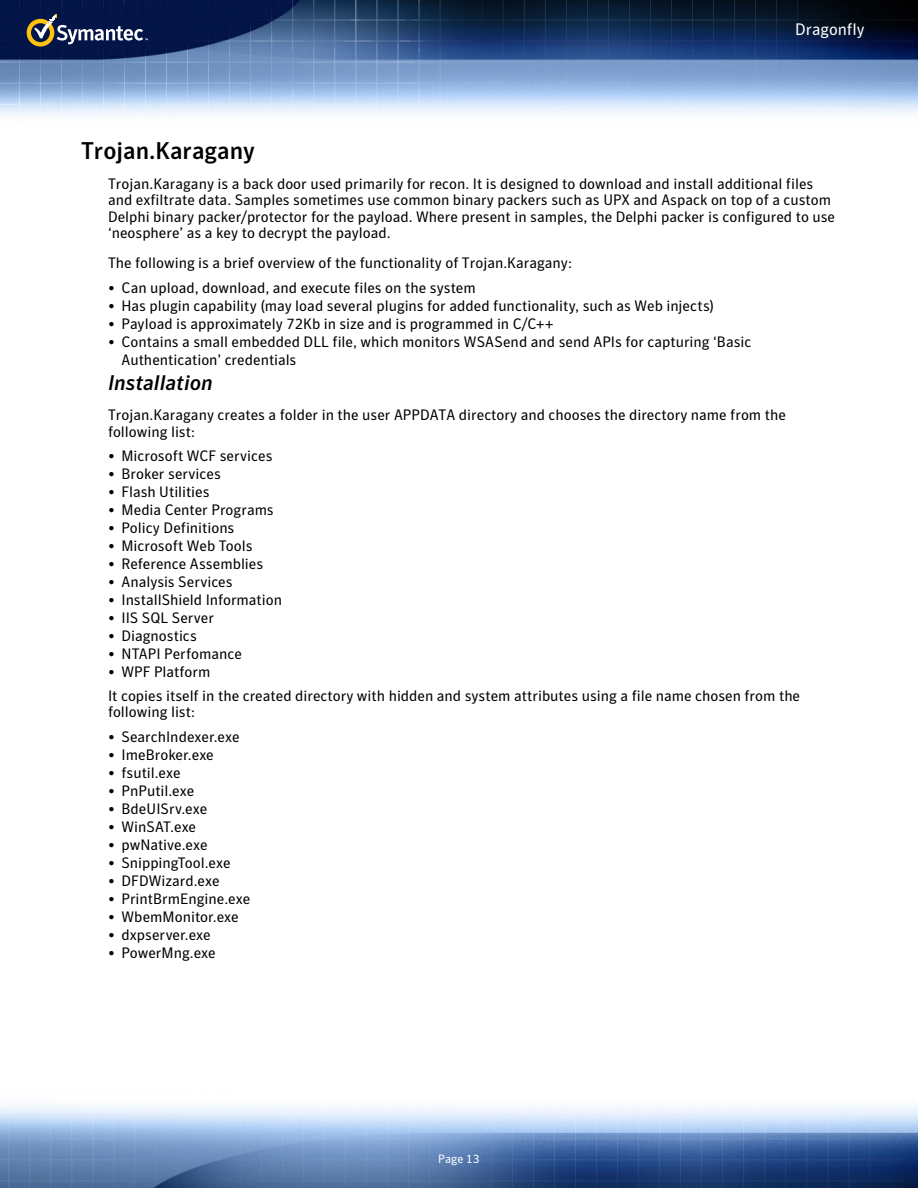
<style>
.page{position:relative;width:918px;height:1188px;background:#fff}
.page>*{position:absolute;margin:0;border:0;box-sizing:border-box;transform-origin:0 0}
.t1{font:500 24px "Symantec Sans";color:#000}
.t2{font:italic 500 21px "Symantec Sans";color:#000}
.t3{font:16.5px "Symantec Sans";color:#fff}
.t4{font:15px/16.5px "Symantec Sans";color:#000}
.t5{font:12px "Symantec Sans";color:#fff}
</style>
<div class="page">
<img style="left:0;top:0;width:918px;height:1188px">
<svg style="left:27px;top:15px;width:121px;height:32px;background:#434b62"></svg>
<p class="t3" style="left:795px;top:19px;width:71px">Dragonfly</p>
<h1 class="t1" style="left:81px;top:136px;width:175px">Trojan.Karagany</h1>
<p class="t4" style="left:108px;top:175px;width:729px">Trojan.Karagany is a back door used primarily for recon. It is designed to download and install additional files and exfiltrate data. Samples sometimes use common binary packers such as UPX and Aspack on top of a custom Delphi binary packer/protector for the payload. Where present in samples, the Delphi packer is configured to use ‘neosphere’ as a key to decrypt the payload.</p>
<p class="t4" style="left:108px;top:255px;width:465px">The following is a brief overview of the functionality of Trojan.Karagany:</p>
<p class="t4" style="left:108px;top:279px;width:369px">• Can upload, download, and execute files on the system</p>
<p class="t4" style="left:108px;top:297px;width:608px">• Has plugin capability (may load several plugins for added functionality, such as Web injects)</p>
<p class="t4" style="left:108px;top:315px;width:447px">• Payload is approximately 72Kb in size and is programmed in C/C++</p>
<p class="t4" style="left:122px;top:333px;width:631px;line-height:18px;text-indent:-14px">• Contains a small embedded DLL file, which monitors WSASend and send APIs for capturing ‘Basic<br>Authentication’ credentials</p>
<h2 class="t2" style="left:108px;top:370px;width:106px">Installation</h2>
<p class="t4" style="left:108px;top:406px;width:679px">Trojan.Karagany creates a folder in the user APPDATA directory and chooses the directory name from the following list:</p>
<p class="t4" style="left:108px;top:448px;width:166px">• Microsoft WCF services</p>
<p class="t4" style="left:108px;top:466px;width:114px">• Broker services</p>
<p class="t4" style="left:108px;top:484px;width:103px">• Flash Utilities</p>
<p class="t4" style="left:108px;top:502px;width:167px">• Media Center Programs</p>
<p class="t4" style="left:108px;top:520px;width:128px">• Policy Definitions</p>
<p class="t4" style="left:108px;top:538px;width:146px">• Microsoft Web Tools</p>
<p class="t4" style="left:108px;top:556px;width:157px">• Reference Assemblies</p>
<p class="t4" style="left:108px;top:574px;width:126px">• Analysis Services</p>
<p class="t4" style="left:108px;top:592px;width:176px">• InstallShield Information</p>
<p class="t4" style="left:108px;top:610px;width:108px">• IIS SQL Server</p>
<p class="t4" style="left:108px;top:628px;width:91px">• Diagnostics</p>
<p class="t4" style="left:108px;top:646px;width:135px">• NTAPI Perfomance</p>
<p class="t4" style="left:108px;top:660px;width:694px;line-height:23.2px">• WPF Platform<br>It copies itself in the created directory with hidden and system attributes using a file name chosen from the</p>
<p class="t4" style="left:108px;top:703px;width:89px">following list:</p>
<p class="t4" style="left:108px;top:728px;width:133px">• SearchIndexer.exe</p>
<p class="t4" style="left:108px;top:746px;width:107px">• ImeBroker.exe</p>
<p class="t4" style="left:108px;top:764px;width:74px">• fsutil.exe</p>
<p class="t4" style="left:108px;top:782px;width:88px">• PnPutil.exe</p>
<p class="t4" style="left:108px;top:800px;width:101px">• BdeUISrv.exe</p>
<p class="t4" style="left:108px;top:818px;width:90px">• WinSAT.exe</p>
<p class="t4" style="left:108px;top:836px;width:101px">• pwNative.exe</p>
<p class="t4" style="left:108px;top:854px;width:124px">• SnippingTool.exe</p>
<p class="t4" style="left:108px;top:872px;width:113px">• DFDWizard.exe</p>
<p class="t4" style="left:108px;top:890px;width:144px">• PrintBrmEngine.exe</p>
<p class="t4" style="left:108px;top:908px;width:132px">• WbemMonitor.exe</p>
<p class="t4" style="left:108px;top:926px;width:104px">• dxpserver.exe</p>
<p class="t4" style="left:108px;top:944px;width:109px">• PowerMng.exe</p>
<p class="t5" style="left:438px;top:1152px;width:43px">Page 13</p>
</div>
